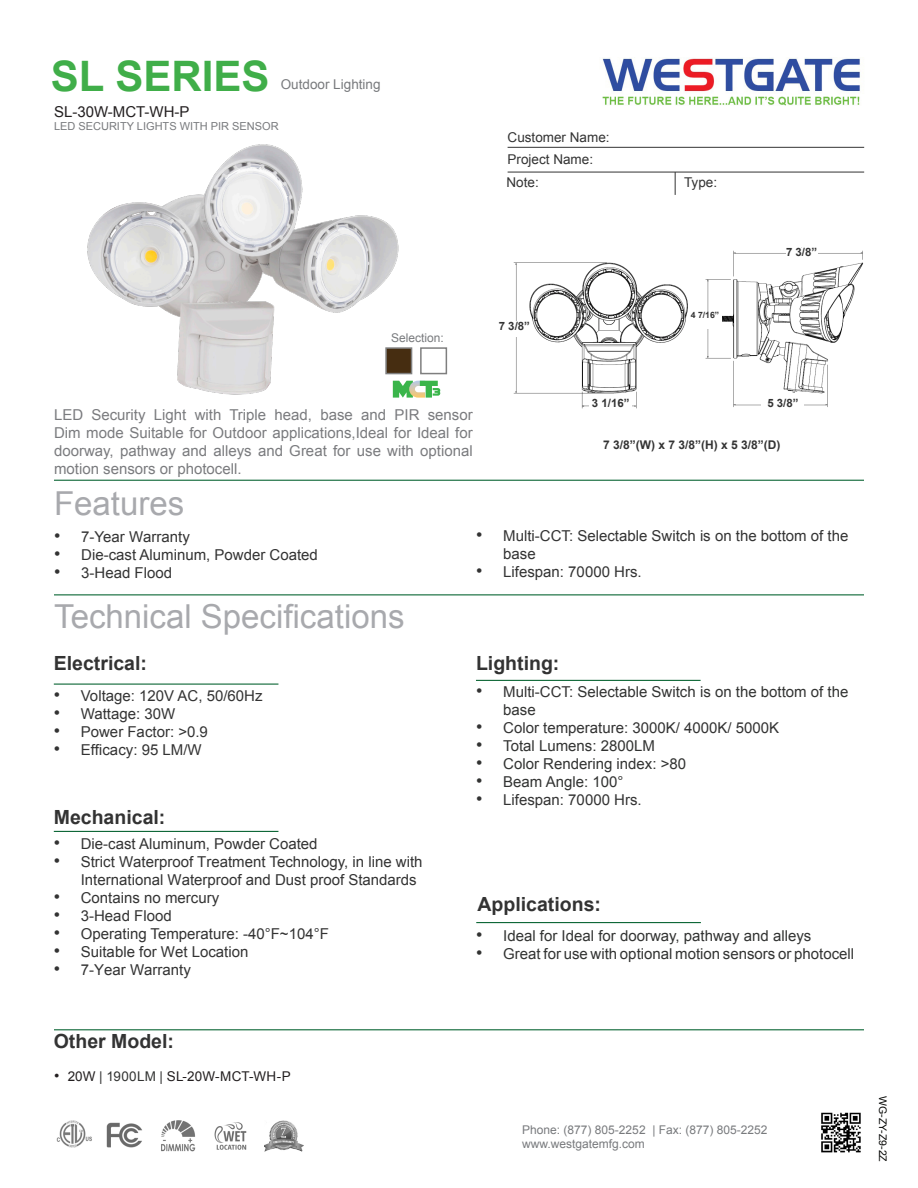
<style>
.page{position:relative;width:918px;height:1188px;background:#fff}
.page>*{position:absolute;margin:0;border:0;box-sizing:border-box;transform-origin:0 0}
.t1{font:700 42px "Arial";color:#40ae49}
.t2{font:33px "Arial";color:#a8a9ad}
.t3{font:700 19.5px "Arial";color:#333}
.t4{font:15px/18px "Arial";color:#333}
.t5{font:15px/18px "Arial";color:#323332}
.t6{font:15px/18px "Arial";color:#7a7b7e;text-align:justify}
.t7{font:15px "Arial";color:#231f20}
.t8{font:15px "Arial";color:#333}
.t9{font:13.5px "Arial";color:#333}
.t10{font:13.5px "Arial";letter-spacing:.01em;color:#231f20}
.t11{font:13.5px "Arial";color:#787a7d}
.t12{font:12px "Arial";color:#787a7d}
.t13{font:700 12px "Arial";color:#333}
.t14{font:700 11.4px "Arial";color:#333}
.t15{font:10.95px "Arial";color:#787a7d}
.t16{font:10.5px "Arial";color:#040503}
.t17{font:700 8.7px "Arial";color:#333}
.s1{font-size:18px}
.s2{font-style:inherit}
.s3{font-size:15.15px}
.s4{color:#333}
.s5{color:#323332}
.s6{font-size:18px;color:#333}
</style>
<div class="page">
<img style="left:87px;top:144px;width:326px;height:254px">
<hr style="left:54px;top:480px;width:810px;height:1px;background:#0d6736">
<hr style="left:508px;top:147px;width:356px;height:1px;background:#333">
<svg style="left:675px;top:173px;width:1px;height:22px"></svg>
<hr style="left:508px;top:172px;width:356px;height:1px;background:#333">
<hr style="left:54px;top:594px;width:810px;height:1px;background:#0d6736">
<hr style="left:54px;top:1029px;width:810px;height:1px;background:#0d6736">
<hr style="left:54px;top:684px;width:224px;height:1px;background:#0d6736">
<hr style="left:476px;top:680px;width:225px;height:1px;background:#0d6736">
<img style="left:602px;top:58px;width:258px;height:48px">
<hr style="left:476px;top:922px;width:225px;height:1px;background:#0d6736">
<img style="left:821px;top:1112px;width:40px;height:41px">
<img style="left:56px;top:1121px;width:36px;height:26px">
<img style="left:107px;top:1122px;width:35px;height:26px">
<img style="left:264px;top:1120px;width:39px;height:32px">
<img style="left:214px;top:1122px;width:33px;height:28px">
<hr style="left:54px;top:831px;width:224px;height:1px;background:#0d6736">
<img style="left:513px;top:247px;width:351px;height:162px">
<div style="left:498px;top:321px;width:32px;height:16px;background:#fff"></div>
<div style="left:590px;top:399px;width:42px;height:14px;background:#fff"></div>
<div style="left:762px;top:399px;width:42px;height:14px;background:#fff"></div>
<div style="left:689px;top:312px;width:32px;height:16px;background:#fff"></div>
<div style="left:786px;top:248px;width:32px;height:11px;background:#fff"></div>
<img style="left:161px;top:1120px;width:35px;height:32px">
<svg style="left:393px;top:381px;width:47px;height:17px"></svg>
<div style="left:385px;top:347px;width:27px;height:27px;background:#462d11;border:2px solid #7f7f7f"></div>
<div style="left:420px;top:347px;width:27px;height:27px;background:#fff;border:2px solid #7f7f7f"></div>
<p class="t1" style="left:51px;top:48px;width:220px">SL SERIES</p>
<p class="t7" style="left:54px;top:102px;width:137px">SL-30W-MCT-WH-P</p>
<p class="t11" style="left:281px;top:75px;width:101px">Outdoor Lighting</p>
<p class="t15" style="left:54px;top:119px;width:226px">LED SECURITY LIGHTS WITH PIR SENSOR</p>
<p class="t12" style="left:391px;top:329px;width:54px">Selection:</p>
<p class="t6" style="left:54px;top:406px;width:420px">LED Security Light with Triple head, base and PIR sensor Dim mode Suitable for Outdoor applications,Ideal for Ideal for doorway, pathway and alleys and Great for use with optional motion sensors or photocell.</p>
<p class="t2" style="left:54px;top:482px;width:132px">Features</p>
<p class="t9" style="left:508px;top:128px;width:104px">Customer Name:</p>
<p class="t9" style="left:508px;top:150px;width:87px">Project Name:</p>
<p class="t9" style="left:507px;top:173px;width:34px">Note:</p>
<p class="t9" style="left:684px;top:173px;width:35px">Type:</p>
<p class="t14" style="left:499px;top:318px;width:33px">7 3/8”</p>
<p class="t17" style="left:691px;top:310px;width:30px">4 7/16”</p>
<p class="t14" style="left:786px;top:245px;width:33px">7 3/8”</p>
<p class="t14" style="left:592px;top:396px;width:39px">3 1/16”</p>
<p class="t14" style="left:767px;top:395px;width:33px">5 3/8”</p>
<p class="t13" style="left:603px;top:437px;width:179px">7 3/8”(W) x 7 3/8”(H) x 5 3/8”(D)</p>
<p class="t4" style="left:54px;top:527px;width:137px"><span class="s1">•</span> 7-Year Warranty</p>
<p class="t4" style="left:54px;top:545px;width:265px"><span class="s1">•</span> Die-cast Aluminum, Powder Coated</p>
<p class="t4" style="left:54px;top:563px;width:119px"><span class="s1">•</span> 3<span class="s2">-</span>Head Flood</p>
<p class="t2" style="left:54px;top:594px;width:352px">Technical Specifications</p>
<p class="t4" style="left:503px;top:527px;width:347px;text-indent:-27px"><span class="s1">•</span> Multi-CCT: Selectable Switch is on the bottom of the base</p>
<p class="t4" style="left:476px;top:563px;width:167px"><span class="s1">•</span> Lifespan: 70000 Hrs.</p>
<p class="t3" style="left:54px;top:651px;width:95px">Electrical:</p>
<p class="t3" style="left:476px;top:650px;width:85px">Lighting:</p>
<p class="t4" style="left:54px;top:687px;width:210px"><span class="s1">•</span> Voltage: 120V AC, 50/60Hz</p>
<p class="t4" style="left:54px;top:705px;width:123px"><span class="s1">•</span> Wattage: 30W</p>
<p class="t4" style="left:54px;top:723px;width:156px"><span class="s1">•</span> Power Factor: &gt;0.9</p>
<p class="t4" style="left:54px;top:741px;width:149px"><span class="s1">•</span> Efficacy: 95 LM/W</p>
<p class="t3" style="left:54px;top:804px;width:113px">Mechanical:</p>
<p class="t4" style="left:54px;top:835px;width:265px"><span class="s1">•</span> Die-cast Aluminum, Powder Coated</p>
<p class="t4" style="left:81px;top:853px;width:343px;text-indent:-27px"><span class="s1">•</span> Strict Waterproof Treatment Technology, in line with<br>International Waterproof and Dust proof Standards</p>
<p class="t4" style="left:54px;top:889px;width:167px"><span class="s1">•</span> Contains no mercury</p>
<p class="t4" style="left:54px;top:907px;width:119px"><span class="s1">•</span> 3<span class="s2">-</span>Head Flood</p>
<p class="t4" style="left:54px;top:925px;width:277px"><span class="s1">•</span> Operating Temperature: -40°F~104°F</p>
<p class="t4" style="left:54px;top:943px;width:196px"><span class="s1">•</span> Suitable for Wet Location</p>
<p class="t8" style="left:54px;top:960px;width:139px"><span class="s1">•</span> 7-Year Warranty</p>
<p class="t3" style="left:54px;top:1028px;width:122px">Other Model:</p>
<p class="t10" style="left:54px;top:1067px;width:238px"><span class="s3">•</span> 20W <span class="s4">|</span> <span class="s5">1900LM</span> <span class="s4">|</span> SL-20W-MCT-WH-P</p>
<p class="t5" style="left:503px;top:683px;width:347px;text-indent:-27px"><span class="s6">•</span> <span class="s4">Multi-CCT</span>: Selectable Switch is on the bottom of the base</p>
<p class="t4" style="left:476px;top:719px;width:304px"><span class="s1">•</span> Color temperature: 3000K/ 4000K/ 5000K</p>
<p class="t5" style="left:476px;top:737px;width:180px"><span class="s1">•</span> Total Lumens: 2800LM</p>
<p class="t5" style="left:476px;top:755px;width:211px"><span class="s1">•</span> Color Rendering index: &gt;80</p>
<p class="t5" style="left:476px;top:773px;width:149px"><span class="s1">•</span> Beam Angle: 100°</p>
<p class="t4" style="left:476px;top:791px;width:167px"><span class="s1">•</span> Lifespan: 70000 Hrs.</p>
<p class="t3" style="left:478px;top:892px;width:125px">Applications:</p>
<p class="t5" style="left:476px;top:926px;width:337px"><span class="s1">•</span> Ideal for Ideal for doorway, pathway and alleys</p>
<p class="t5" style="left:476px;top:944px;width:379px"><span class="s1">•</span> Great for use with optional motion sensors or photocell</p>
<p class="t12" style="left:522px;top:1122px;width:247px">Phone: (877) 805-2252 | Fax: (877) 805-2252</p>
<p class="t12" style="left:522px;top:1136px;width:124px">www.westgatemfg.com</p>
<p class="t16" style="left:890px;top:1096px;width:67px;rotate:90deg">WG-ZY-Z9-2Z</p>
</div>
